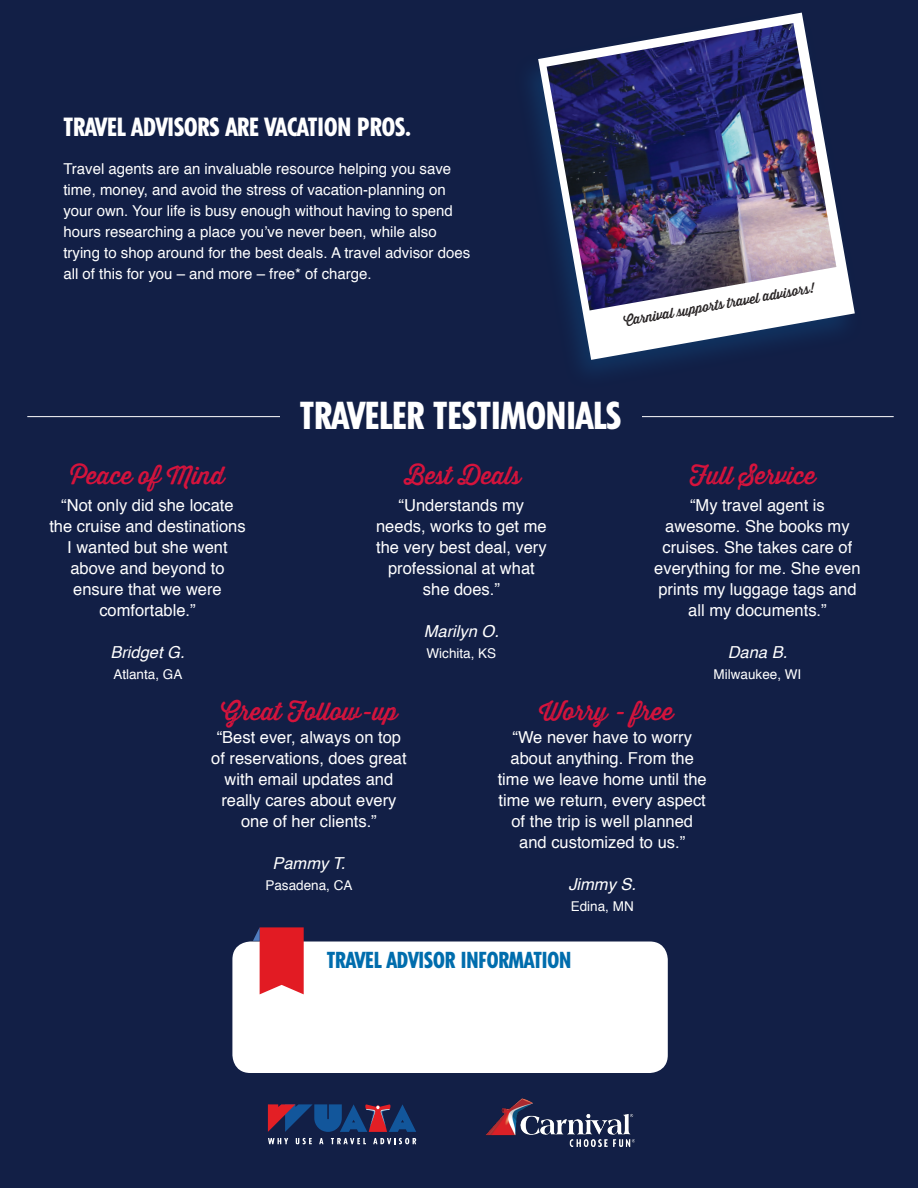
<style>
.page{position:relative;width:918px;height:1188px;background:#121f46}
.page>*{position:absolute;margin:0;border:0;box-sizing:border-box;transform-origin:0 0}
.t1{font:800 condensed 36.9px "Tempo Std";color:#fff}
.t2{font:800 condensed 24.9px "Tempo Std";color:#fff}
.t3{font:24.3px "Thirsty Rough Reg One";color:#d7133c}
.t4{font:800 condensed 21.9px "Tempo Std";color:#006dad}
.t5{font:16.5px/21px "Helvetica";color:#fff;text-align:center}
.t6{font:italic 16.5px "Helvetica";color:#fff}
.t7{font:15px/21px "Helvetica";color:#fff}
.t8{font:13.5px "Helvetica";color:#fff}
.t9{font:13.5px "Thirsty Rough Reg One";color:#231f20}
</style>
<div class="page">
<div style="left:232px;top:942px;width:436px;height:131px;background:#fff;border-radius:18px"></div>
<svg style="left:253px;top:927px;width:51px;height:67px"></svg>
<svg style="left:538px;top:13px;width:317px;height:347px"></svg>
<img style="left:547px;top:23px;width:289px;height:287px">
<hr style="left:27px;top:416px;width:867px;height:1px;background:#fff">
<div style="left:280px;top:402px;width:361px;height:33px;background:#121f46"></div>
<svg style="left:268px;top:1104px;width:148px;height:28px"></svg>
<svg style="left:268px;top:1138px;width:20px;height:6px"></svg>
<svg style="left:296px;top:1138px;width:16px;height:6px"></svg>
<svg style="left:319px;top:1138px;width:4px;height:6px"></svg>
<svg style="left:331px;top:1138px;width:35px;height:6px"></svg>
<svg style="left:373px;top:1138px;width:43px;height:6px"></svg>
<img style="left:486px;top:1098px;width:149px;height:48px">
<p class="t2" style="left:63px;top:111px;width:349px">TRAVEL ADVISORS ARE VACATION PROS.</p>
<p class="t7" style="left:63px;top:159px;width:408px">Travel agents are an invaluable resource helping you save time, money, and avoid the stress of vacation-planning on your own. Your life is busy enough without having to spend hours researching a place you’ve never been, while also trying to shop around for the best deals. A travel advisor does all of this for you – and more – free* of charge.</p>
<p class="t9" style="left:622px;top:311px;width:194px;rotate:-10deg">Carnival s upports travel advisors!</p>
<p class="t3" style="left:71px;top:457px;width:155px">Peace of Mind</p>
<p class="t5" style="left:49px;top:495px;width:198px">“Not only did she locate the cruise and destinations<br>I wanted but she went above and beyond to ensure that we were comfortable.”</p>
<p class="t6" style="left:110px;top:639px;width:76px">Bridget G.</p>
<p class="t8" style="left:113px;top:665px;width:71px">Atlanta, GA</p>
<p class="t1" style="left:300px;top:392px;width:323px">TRAVELER TESTIMONIALS</p>
<p class="t3" style="left:405px;top:457px;width:118px">Best Deals</p>
<p class="t3" style="left:690px;top:457px;width:128px">Full Service</p>
<p class="t5" style="left:376px;top:495px;width:172px">“Understands my needs, works to get me the very best deal, very professional at what she does.”</p>
<p class="t6" style="left:424px;top:618px;width:77px">Marilyn O.</p>
<p class="t8" style="left:427px;top:644px;width:71px">Wichita, KS</p>
<p class="t5" style="left:654px;top:495px;width:208px">“My travel agent is awesome. She books my cruises. She takes care of everything for me. She even prints my luggage tags and all my documents.”</p>
<p class="t6" style="left:728px;top:639px;width:61px">Dana B.</p>
<p class="t8" style="left:714px;top:665px;width:89px">Milwaukee, WI</p>
<p class="t3" style="left:221px;top:693px;width:178px">Great Follow-up</p>
<p class="t3" style="left:539px;top:693px;width:136px">Worry - free</p>
<p class="t5" style="left:211px;top:728px;width:197px">“Best ever, always on top of reservations, does great with email updates and really cares about every one of her clients.”</p>
<p class="t6" style="left:272px;top:850px;width:75px">Pammy T.</p>
<p class="t8" style="left:265px;top:876px;width:89px">Pasadena, CA</p>
<p class="t5" style="left:498px;top:728px;width:211px">“We never have to worry about anything. From the time we leave home until the time we return, every aspect of the trip is well planned and customized to us.”</p>
<p class="t6" style="left:568px;top:871px;width:69px">Jimmy S.</p>
<p class="t8" style="left:571px;top:897px;width:65px">Edina, MN</p>
<p class="t4" style="left:327px;top:946px;width:246px">TRAVEL ADVISOR INFORMATION</p>
</div>
